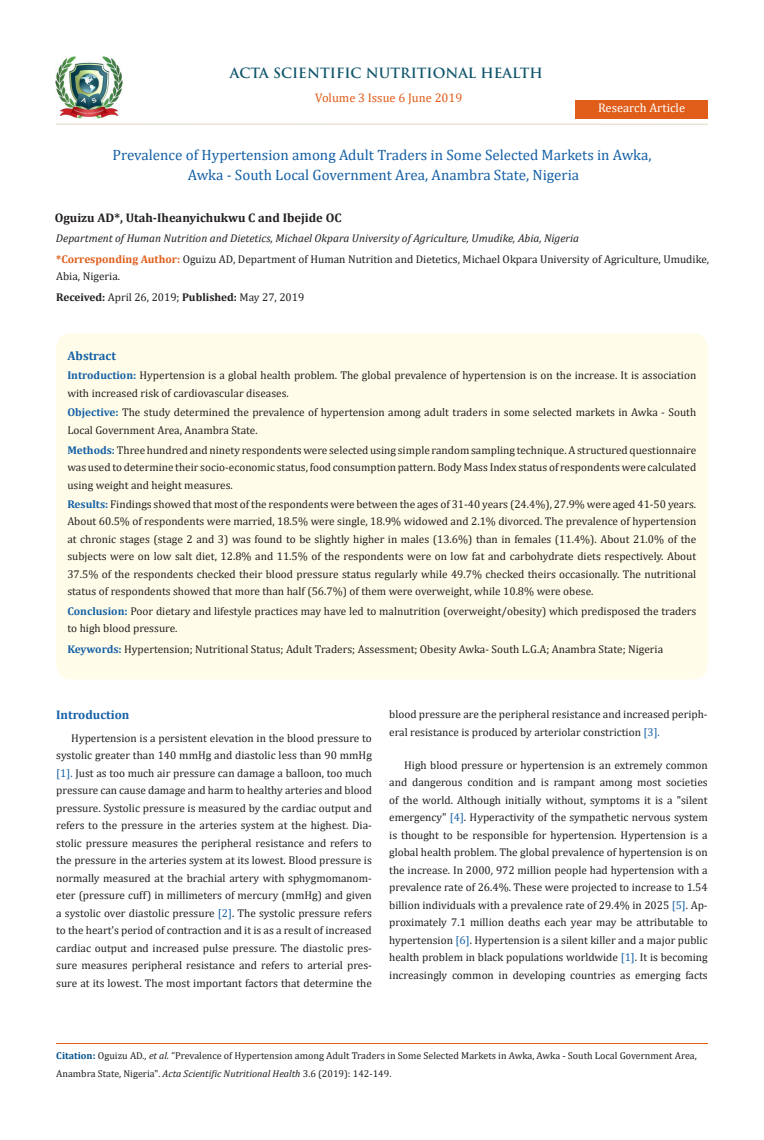
<style>
.page{position:relative;width:764px;height:1140px;background:#fff}
.page>*{position:absolute;margin:0;border:0;box-sizing:border-box;transform-origin:0 0}
.t1{font:15px/20px "Cambria";color:#1560a6;text-align:center}
.t2{font:700 13.75px "Trajan Pro";color:#0e546a}
.t3{font:700 12.5px "Cambria";color:#231f20}
.t4{font:12.5px "Cambria";color:#e05d1a}
.t5{font:700 12.5px "Cambria";color:#1560a6}
.t6{font:12.5px "Cambria";color:#fff}
.t7{font:11.25px/17.5px "Cambria";color:#231f20}
.t8{font:italic 11.25px "Cambria";color:#231f20}
.t9{font:10px/17.5px "Cambria";color:#231f20}
.s1{font-weight:700;color:#e05d1a}
.s2{font-weight:700}
.s3{font-weight:700;color:#1560a6}
.s4{color:#1560a6}
.s5{font-weight:700;color:#035089}
.s6{font-style:italic}
</style>
<div class="page">
<img style="left:56px;top:57px;width:66px;height:61px">
<div style="left:575px;top:100px;width:132px;height:19px;background:#e05d1a"></div>
<div style="left:56px;top:333px;width:651px;height:346px;background:#fffde9;border-radius:15px"></div>
<hr style="left:56px;top:1043px;width:651px;height:1px;background:#e05d1a">
<hr style="left:56px;top:123px;width:651px;height:2px;background:#e5dfce">
<p class="t2" style="left:230px;top:64px;width:315px">ACTA SCIENTIFIC NUTRITIONAL HEALTH</p>
<p class="t4" style="left:315px;top:91px;width:149px">Volume 3 Issue 6 June 2019</p>
<p class="t6" style="left:598px;top:101px;width:89px">Research Article</p>
<p class="t1" style="left:112px;top:145px;width:540px">Prevalence of Hypertension among Adult Traders in Some Selected Markets in Awka,<br>Awka - South Local Government Area, Anambra State, Nigeria</p>
<p class="t3" style="left:55px;top:209px;width:288px">Oguizu AD*, Utah-Iheanyichukwu C and Ibejide OC</p>
<p class="t8" style="left:56px;top:231px;width:525px">Department of Human Nutrition and Dietetics, Michael Okpara University of Agriculture, Umudike, Abia, Nigeria</p>
<p class="t7" style="left:56px;top:250px;width:654px"><span class="s1">*Corresponding Author:</span> Oguizu AD, Department of Human Nutrition and Dietetics, Michael Okpara University of Agriculture, Umudike,<br>Abia, Nigeria.</p>
<p class="t7" style="left:56px;top:288px;width:250px"><span class="s2">Received:</span> April 26, 2019; <span class="s2">Published:</span> May 27, 2019</p>
<p class="t5" style="left:68px;top:347px;width:50px">Abstract</p>
<p class="t7" style="left:67px;top:366px;width:630px"><span class="s3">Introduction:</span> Hypertension is a global health problem. The global prevalence of hypertension is on the increase. It is association with increased risk of cardiovascular diseases.</p>
<p class="t7" style="left:67px;top:404px;width:630px"><span class="s3">Objective:</span> The study determined the prevalence of hypertension among adult traders in some selected markets in Awka - South<br>Local Government Area, Anambra State.</p>
<p class="t7" style="left:67px;top:441px;width:630px;text-align:justify"><span class="s3">Methods:</span> Three hundred and ninety respondents were selected using simple random sampling technique. A structured questionnaire was used to determine their socio-economic status, food consumption pattern. Body Mass Index status of respondents were calculated using weight and height measures.</p>
<p class="t7" style="left:67px;top:495px;width:630px;text-align:justify"><span class="s3">Results:</span> Findings showed that most of the respondents were between the ages of 31-40 years (24.4%), 27.9% were aged 41-50 years.<br>About 60.5% of respondents were married, 18.5% were single, 18.9% widowed and 2.1% divorced. The prevalence of hypertension at chronic stages (stage 2 and 3) was found to be slightly higher in males (13.6%) than in females (11.4%). About 21.0% of the subjects were on low salt diet, 12.8% and 11.5% of the respondents were on low fat and carbohydrate diets respectively. About 37.5% of the respondents checked their blood pressure status regularly while 49.7% checked theirs occasionally. The nutritional status of respondents showed that more than half (56.7%) of them were overweight, while 10.8% were obese.</p>
<p class="t7" style="left:68px;top:602px;width:630px"><span class="s3">Conclusion:</span> Poor dietary and lifestyle practices may have led to malnutrition (overweight/obesity) which predisposed the traders to high blood pressure.</p>
<p class="t7" style="left:67px;top:640px;width:597px"><span class="s3">Keywords:</span> Hypertension; Nutritional Status; Adult Traders; Assessment; Obesity Awka- South L.G.A; Anambra State; Nigeria</p>
<p class="t5" style="left:56px;top:706px;width:75px">Introduction</p>
<p class="t7" style="left:56px;top:729px;width:317px;text-align:justify;text-indent:15px">Hypertension is a persistent elevation in the blood pressure to systolic greater than 140 mmHg and diastolic less than 90 mmHg <span class="s4">[1].</span> Just as too much air pressure can damage a balloon, too much pressure can cause damage and harm to healthy arteries and blood pressure. Systolic pressure is measured by the cardiac output and refers to the pressure in the arteries system at the highest. Dia&shy;stolic pressure measures the peripheral resistance and refers to the pressure in the arteries system at its lowest. Blood pressure is normally measured at the brachial artery with sphygmomanom&shy;eter (pressure cuff) in millimeters of mercury (mmHg) and given a systolic over diastolic pressure <span class="s4">[2]</span>. The systolic pressure refers to the heart's period of contraction and it is as a result of increased cardiac output and increased pulse pressure. The diastolic pres&shy;sure measures peripheral resistance and refers to arterial pres&shy;sure at its lowest. The most important factors that determine the</p>
<p class="t7" style="left:389px;top:706px;width:320px">blood pressure are the peripheral resistance and increased periph&shy;eral resistance is produced by arteriolar constriction <span class="s4">[3].</span></p>
<p class="t7" style="left:389px;top:756px;width:320px;text-align:justify;text-indent:15px">High blood pressure or hypertension is an extremely common and dangerous condition and is rampant among most societies of the world. Although initially without, symptoms it is a "silent emergency" <span class="s4">[4]</span>. Hyperactivity of the sympathetic nervous system is thought to be responsible for hypertension. Hypertension is a global health problem. The global prevalence of hypertension is on the increase. In 2000, 972 million people had hypertension with a prevalence rate of 26.4%. These were projected to increase to 1.54 billion individuals with a prevalence rate of 29.4% in 2025 <span class="s4">[5]</span>. Ap&shy;proximately 7.1 million deaths each year may be attributable to hypertension <span class="s4">[6]</span>. Hypertension is a silent killer and a major public health problem in black populations worldwide <span class="s4">[1]</span>. It is becoming increasingly common in developing countries as emerging facts</p>
<p class="t9" style="left:56px;top:1047px;width:642px"><span class="s5">Citation:</span> Oguizu AD<span class="s6">., et al.</span> “Prevalence of Hypertension among Adult Traders in Some Selected Markets in Awka, Awka - South Local Government Area,<br>Anambra State, Nigeria". <span class="s6">Acta Scientific Nutritional Health</span> 3.6 (2019): 142-149.</p>
</div>
